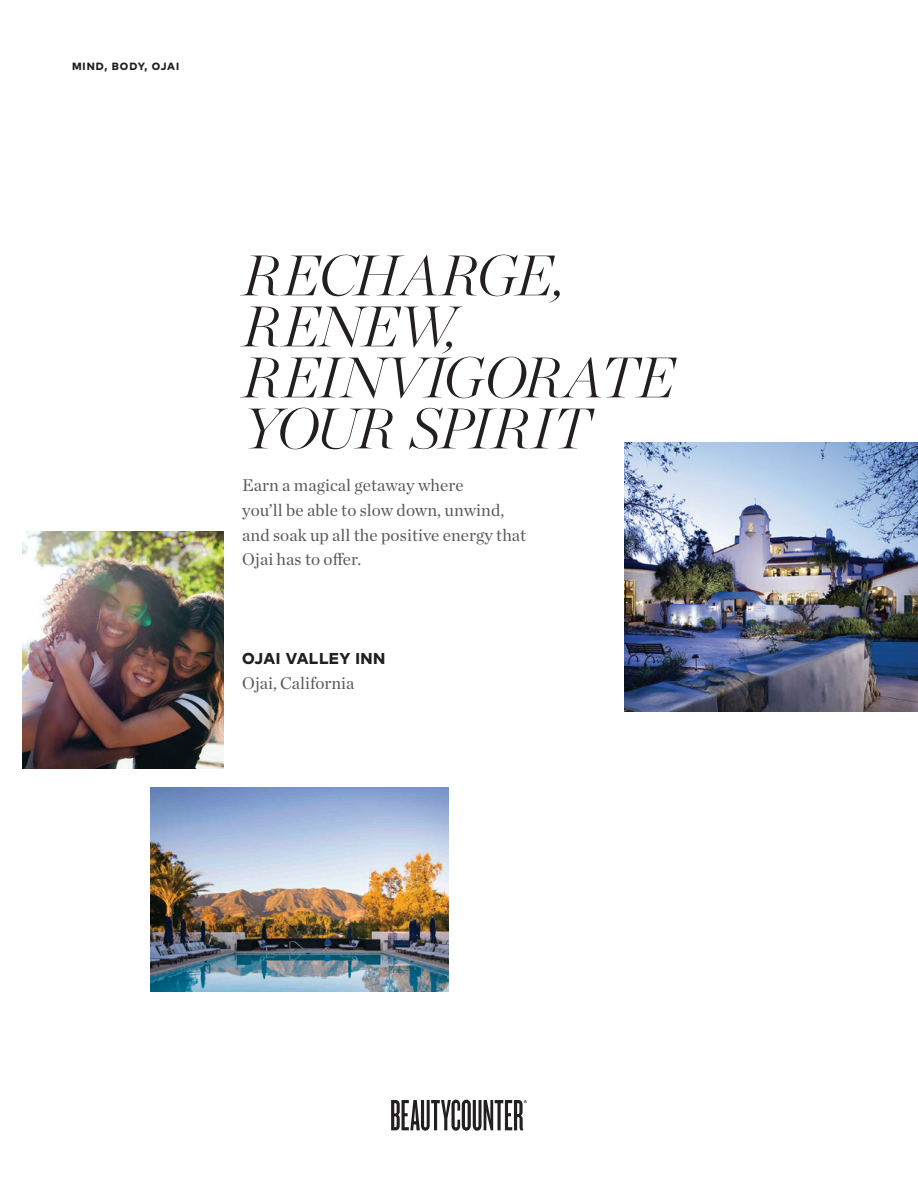
<style>
.page{position:relative;width:918px;height:1188px;background:#fff}
.page>*{position:absolute;margin:0;border:0;box-sizing:border-box;transform-origin:0 0}
.t1{font:italic 200 57px/51px "Chronicle Display";letter-spacing:-.005em;color:#231f20}
.t2{font:17.25px/24.8px "Chronicle Deck";letter-spacing:.005em;color:#57585a}
.t3{font:800 15.75px "Mark OT";letter-spacing:.03em;color:#231f20}
.t4{font:800 10.5px "Mark OT";letter-spacing:.095em;color:#231f20}
</style>
<div class="page">
<img style="left:23px;top:531px;width:200px;height:237px">
<img style="left:150px;top:788px;width:298px;height:203px">
<img style="left:625px;top:442px;width:293px;height:269px">
<svg style="left:391px;top:1100px;width:136px;height:31px"></svg>
<p class="t4" style="left:72px;top:59px;width:109px">MIND, BODY, OJAI</p>
<h1 class="t1" style="left:242px;top:245px;width:433px">RECHARGE,<br>RENEW,<br>REINVIGORATE<br>YOUR SPIRIT</h1>
<p class="t2" style="left:242px;top:472px;width:286px">Earn a magical getaway where<br>you’ll be able to slow down, unwind, and soak up all the positive energy that<br>Ojai has to offer.</p>
<p class="t3" style="left:242px;top:648px;width:145px">OJAI VALLEY INN</p>
<p class="t2" style="left:242px;top:670px;width:114px">Ojai, California</p>
</div>
